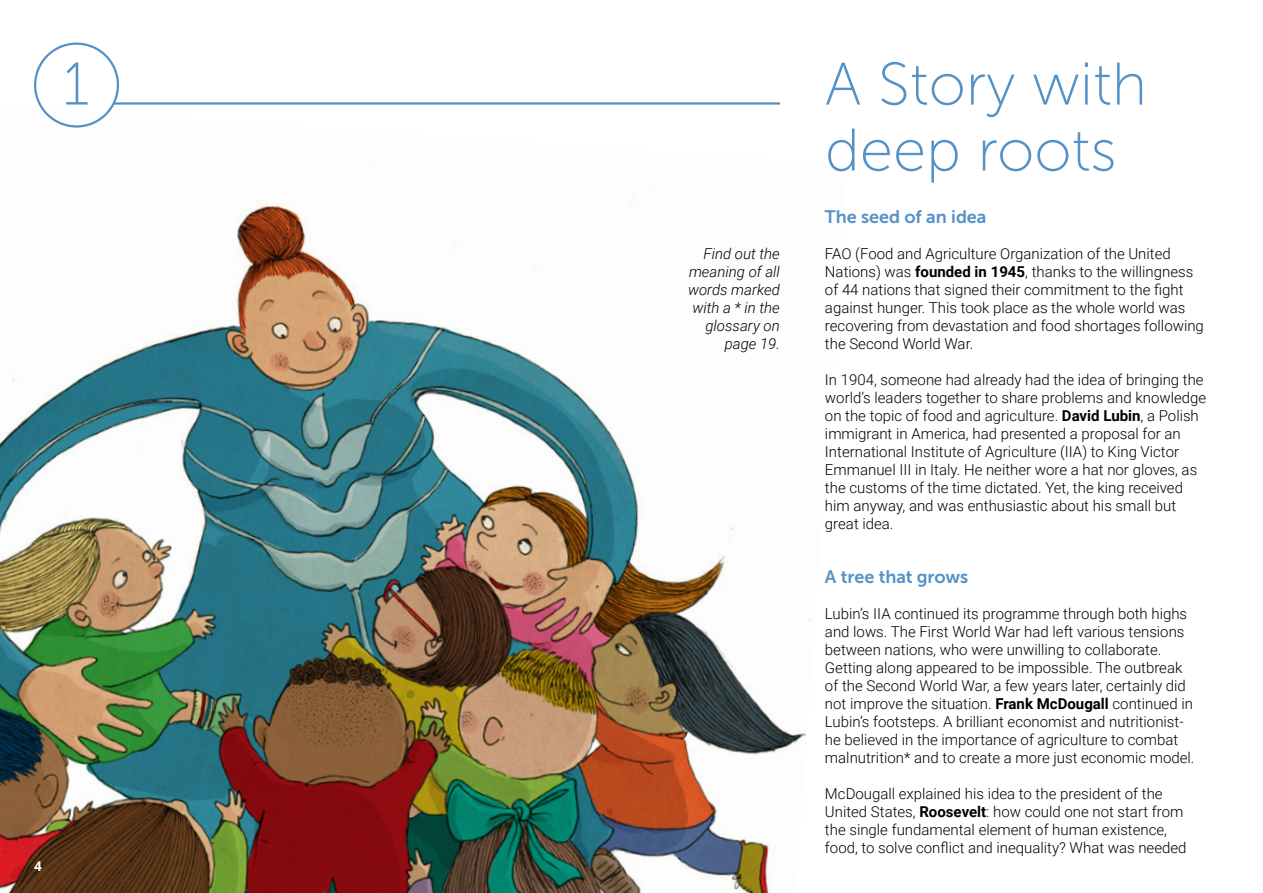
<style>
.page{position:relative;width:1263px;height:893px;background:#fff}
.page>*{position:absolute;margin:0;border:0;box-sizing:border-box;transform-origin:0 0}
.t1{font:60px/66px "Museo Sans 100";color:#5391c6}
.t2{font:18px "Museo Sans 700";letter-spacing:-.005em;color:#5391c6}
.t3{font:300 15px/18px "Roboto";color:#000}
.t4{font:italic 300 15px/18px "Roboto";color:#000;text-align:right}
.t5{font:700 13.5px "Open Sans";color:#fff}
.s1{font-weight:700}
</style>
<div class="page">
<img style="left:0;top:106px;width:810px;height:787px">
<div style="left:34px;top:43px;width:85px;height:85px;border:2px solid #5391c6;border-radius:50%"></div>
<hr style="left:114px;top:102px;width:666px;height:3px;background:#5391c6">
<h1 class="t1" style="left:63px;top:52px;width:28px">1</h1>
<p class="t5" style="left:34px;top:856px;width:9px">4</p>
<p class="t4" style="left:688px;top:244px;width:93px">Find out the meaning of all words marked with a * in the glossary on page 19.</p>
<h1 class="t1" style="left:825px;top:52px;width:323px">A Story with deep roots</h1>
<p class="t2" style="left:825px;top:206px;width:163px">The seed of an idea</p>
<p class="t3" style="left:825px;top:244px;width:380px">FAO (Food and Agriculture Organization of the United Nations) was <span class="s1">founded in 1945</span>, thanks to the willingness of 44 nations that signed their commitment to the fight against hunger. This took place as the whole world was recovering from devastation and food shortages following the Second World War.</p>
<p class="t3" style="left:825px;top:370px;width:383px">In 1904, someone had already had the idea of bringing the world’s leaders together to share problems and knowledge on the topic of food and agriculture. <span class="s1">David Lubin</span>, a Polish immigrant in America, had presented a proposal for an International Institute of Agriculture (IIA) to King Victor Emmanuel III in Italy. He neither wore a hat nor gloves, as the customs of the time dictated. Yet, the king received him anyway, and was enthusiastic about his small but great idea.</p>
<p class="t2" style="left:825px;top:566px;width:145px">A tree that grows</p>
<p class="t3" style="left:825px;top:604px;width:371px">Lubin’s IIA continued its programme through both highs and lows. The First World War had left various tensions between nations, who were unwilling to collaborate.<br>Getting along appeared to be impossible. The outbreak of the Second World War, a few years later, certainly did not improve the situation. <span class="s1">Frank McDougall</span> continued in Lubin’s footsteps. A brilliant economist and nutritionist&shy;he believed in the importance of agriculture to combat malnutrition* and to create a more just economic model.</p>
<p class="t3" style="left:825px;top:784px;width:363px">McDougall explained his idea to the president of the United States, <span class="s1">Roosevelt</span>: how could one not start from the single fundamental element of human existence, food, to solve conflict and inequality? What was needed</p>
</div>
